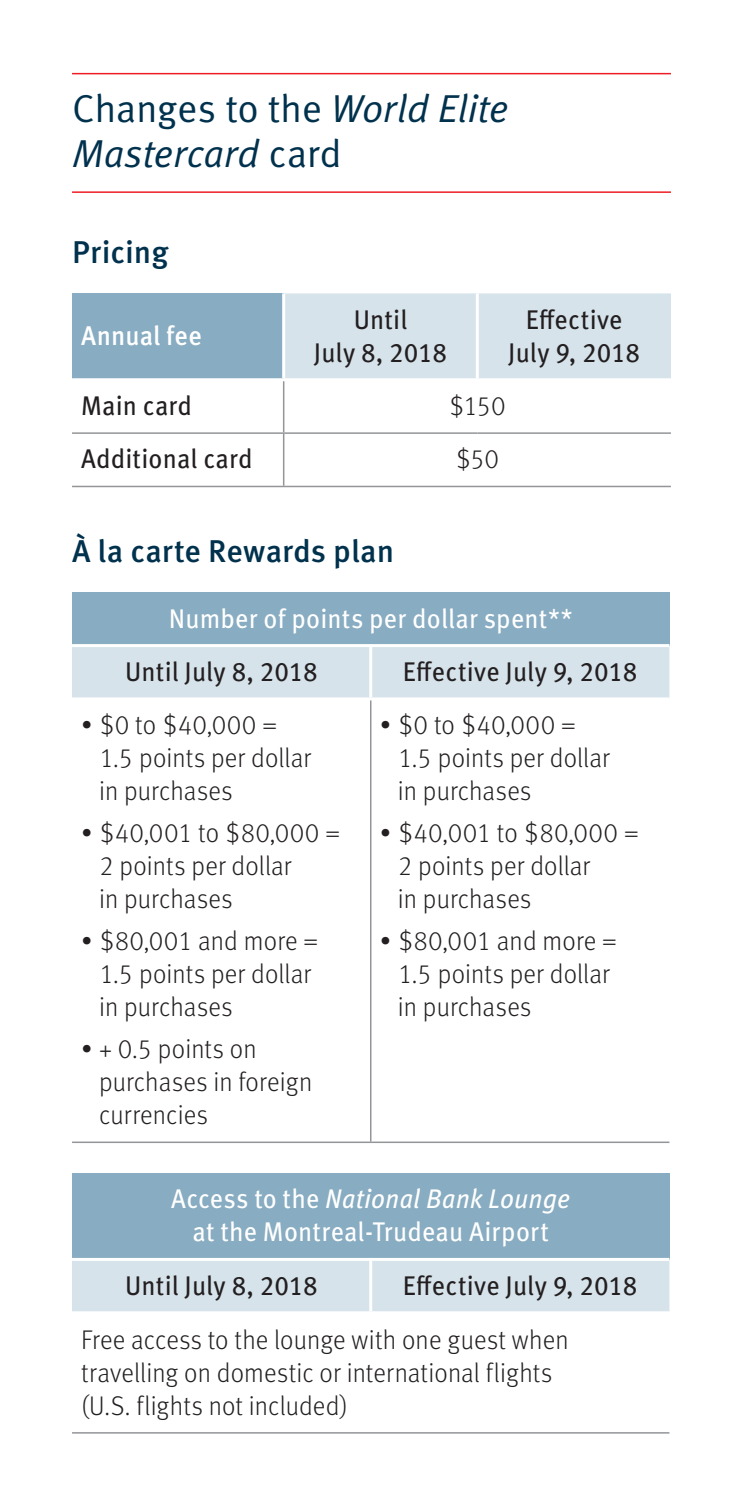
<style>
.page{position:relative;width:743px;height:1512px;background:#fff}
.page>*{position:absolute;margin:0;border:0;box-sizing:border-box;transform-origin:0 0}
.t1{font:39px "Meta OT Norm";letter-spacing:-.01em;color:#00314d}
.t2{font:39px "Meta OT Norm Ita";letter-spacing:-.01em;color:#00314d}
.t3{font:500 31.5px "Meta OT";color:#00314d}
.t4{font:300 27px/33px "Meta OT";letter-spacing:.005em;color:#231f20}
.t5{font:27px/33px "Meta OT";letter-spacing:.005em;color:#231f20;text-align:center;scale:.95 1}
.t6{font:300 27px/33px "Meta OT";letter-spacing:.005em;color:#231f20;scale:.95 1}
.t7{font:27px/33px "Meta OT";letter-spacing:.005em;color:#fff;text-align:center;scale:.95 1}
.t8{font:500 27px "Meta OT";letter-spacing:.005em;color:#fff;scale:.95 1}
.s1{font-family:"Meta OT Norm Ita"}
.s2{font-family:"Meta OT Norm"}
.s3{font-style:italic}
</style>
<div class="page">
<hr style="left:72px;top:73px;width:598px;height:1px;background:#ee1d23">
<hr style="left:72px;top:191px;width:598px;height:2px;background:#ee1d23">
<div style="left:72px;top:293px;width:211px;height:87px;background:#88acc1"></div>
<div style="left:285px;top:293px;width:385px;height:85px;background:#d6e3eb"></div>
<svg style="left:72px;top:381px;width:598px;height:105px"></svg>
<hr style="left:282px;top:293px;width:3px;height:85px;background:#fff">
<hr style="left:475px;top:293px;width:3px;height:85px;background:#fff">
<hr style="left:72px;top:378px;width:598px;height:3px;background:#fff">
<hr style="left:283px;top:381px;width:1px;height:51px;background:#939598">
<hr style="left:72px;top:432px;width:405px;height:2px;background:#939598">
<hr style="left:283px;top:434px;width:1px;height:52px;background:#939598">
<hr style="left:477px;top:432px;width:193px;height:2px;background:#939598">
<hr style="left:72px;top:486px;width:598px;height:1px;background:#939598">
<div style="left:72px;top:592px;width:597px;height:54px;background:#88acc1"></div>
<div style="left:72px;top:647px;width:597px;height:50px;background:#d6e3eb"></div>
<hr style="left:369px;top:647px;width:3px;height:50px;background:#fff">
<hr style="left:370px;top:700px;width:1px;height:442px;background:#939598">
<hr style="left:72px;top:1142px;width:597px;height:1px;background:#939598">
<hr style="left:72px;top:644px;width:597px;height:3px;background:#fff">
<div style="left:72px;top:1173px;width:597px;height:86px;background:#88acc1"></div>
<div style="left:72px;top:1261px;width:597px;height:50px;background:#d6e3eb"></div>
<hr style="left:369px;top:1261px;width:3px;height:50px;background:#fff">
<hr style="left:72px;top:1432px;width:597px;height:2px;background:#939598">
<hr style="left:72px;top:1258px;width:597px;height:3px;background:#fff">
<h1 class="t1" style="left:72px;top:94px;width:438px">Changes to the <span class="s1">World Elite</span></h1>
<h1 class="t2" style="left:72px;top:139px;width:271px">Mastercard <span class="s2">card</span></h1>
<p class="t3" style="left:72px;top:241px;width:98px">Pricing</p>
<p class="t8" style="left:81px;top:326px;width:129px">Annual fee</p>
<p class="t5" style="left:314px;top:305px;width:142px">Until<br>July 8, 2018</p>
<p class="t5" style="left:508px;top:305px;width:140px">Effective<br>July 9, 2018</p>
<p class="t5" style="left:81px;top:391px;width:118px">Main card</p>
<p class="t6" style="left:449px;top:391px;width:61px">$150</p>
<p class="t5" style="left:81px;top:445px;width:182px">Additional card</p>
<p class="t6" style="left:455px;top:445px;width:47px">$50</p>
<p class="t3" style="left:72px;top:540px;width:324px">À la carte Rewards plan</p>
<p class="t7" style="left:169px;top:604px;width:426px">Number of points per dollar spent**</p>
<p class="t5" style="left:125px;top:657px;width:204px">Until July 8, 2018</p>
<p class="t5" style="left:403px;top:657px;width:248px">Effective July 9, 2018</p>
<p class="t4" style="left:99px;top:711px;width:213px;text-indent:-18px">• $0 to $40,000 =<br>1.5 points per dollar in purchases</p>
<p class="t4" style="left:99px;top:819px;width:242px;text-indent:-18px">• $40,001 to $80,000 =<br>2 points per dollar<br>in purchases</p>
<p class="t4" style="left:99px;top:927px;width:220px;text-indent:-18px">• $80,001 and more =<br>1.5 points per dollar in purchases</p>
<p class="t4" style="left:99px;top:1035px;width:215px;text-indent:-18px">• + 0.5 points on purchases in foreign currencies</p>
<p class="t4" style="left:397px;top:711px;width:213px;text-indent:-18px">• $0 to $40,000 =<br>1.5 points per dollar in purchases</p>
<p class="t4" style="left:397px;top:819px;width:242px;text-indent:-18px">• $40,001 to $80,000 =<br>2 points per dollar<br>in purchases</p>
<p class="t4" style="left:397px;top:927px;width:220px;text-indent:-18px">• $80,001 and more =<br>1.5 points per dollar in purchases</p>
<p class="t7" style="left:171px;top:1185px;width:421px">Access to the <span class="s3">National Bank Lounge </span>at the Montreal-Trudeau Airport</p>
<p class="t5" style="left:125px;top:1271px;width:204px">Until July 8, 2018</p>
<p class="t5" style="left:403px;top:1271px;width:248px">Effective July 9, 2018</p>
<p class="t6" style="left:81px;top:1325px;width:515px">Free access to the lounge with one guest when travelling on domestic or international flights (U.S. flights not included)</p>
</div>
